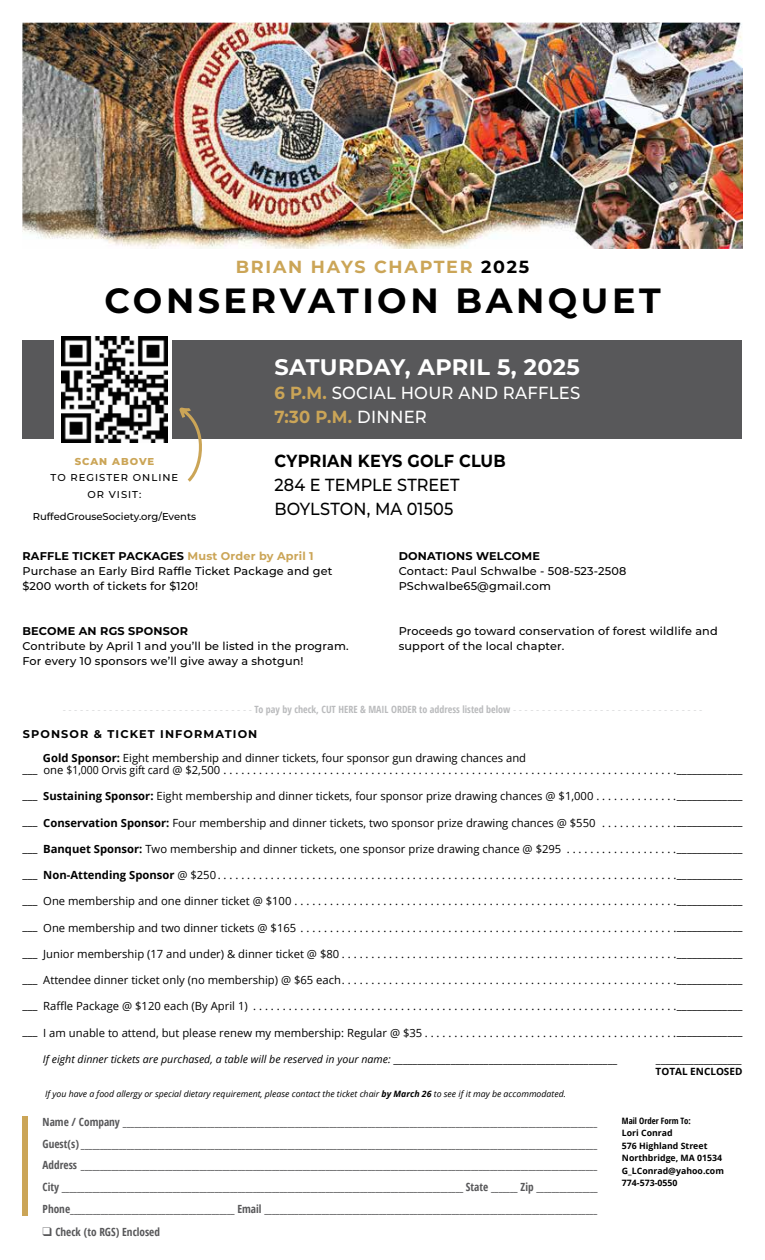
<style>
.page{position:relative;width:765px;height:1260px;background:#fff}
.page>*{position:absolute;margin:0;border:0;box-sizing:border-box;transform-origin:0 0}
.t1{font:700 35px "Montserrat";letter-spacing:.1em;color:#000}
.t2{font:700 22.5px "Montserrat";letter-spacing:.015em;color:#fff}
.t3{font:500 17.5px/23.8px "Montserrat";letter-spacing:.015em;color:#fff;scale:.94 1}
.t4{font:500 17.5px/23.8px "Montserrat";letter-spacing:.005em;color:#000;scale:.92 1}
.t5{font:700 17.5px "Montserrat";letter-spacing:.1em;color:#cba557}
.t6{font:700 17.5px "Montserrat";letter-spacing:.015em;color:#000;scale:.92 1}
.t7{font:11.25px/12.5px "Open Sans";color:#000}
.t8{font:700 11.25px/21.9px "Open Sans Condensed";color:#58585a;text-align:justify}
.t9{font:500 11.25px/15px "Montserrat";letter-spacing:.015em;color:#000}
.t10{font:700 11.25px "Montserrat";letter-spacing:.015em;color:#000}
.t11{font:700 11.25px "Montserrat";letter-spacing:.1em;color:#000}
.t12{font:italic 10.62px "Open Sans";color:#000}
.t13{font:10.62px "Open Sans";color:#000}
.t14{font:300 10px "Open Sans";color:#babbbd}
.t15{font:500 10px "Montserrat";color:#000}
.t16{font:500 10px/16.2px "Montserrat";letter-spacing:.1em;color:#000;text-align:center}
.t17{font:700 10px "Open Sans";color:#000}
.t18{font:800 10px "Montserrat";letter-spacing:.1em;color:#cba557}
.t19{font:italic 8.75px "Open Sans";color:#000}
.t20{font:700 8.75px/12.5px "Open Sans";color:#000}
.t21{font:700 8.75px "Open Sans Condensed";color:#000}
.s1{color:#000}
.s2{font-weight:700;color:#cba557}
.s3{font-weight:700}
.s4{font-family:"Open Sans Condensed";font-weight:700}
.s5{font-style:normal}
</style>
<div class="page">
<div style="left:22px;top:340px;width:720px;height:99px;background:#58585a"></div>
<div style="left:54px;top:331px;width:118px;height:117px;background:#fff"></div>
<img style="left:61px;top:337px;width:106px;height:105px">
<svg style="left:179px;top:407px;width:23px;height:75px"></svg>
<div style="left:22px;top:1116px;width:6px;height:99px;background:#cba557"></div>
<img style="left:22px;top:22px;width:721px;height:226px">
<h3 class="t5" style="left:236px;top:255px;width:295px">BRIAN HAYS CHAPTER <span class="s1">2025</span></h3>
<h1 class="t1" style="left:104px;top:276px;width:558px">CONSERVATION BANQUET</h1>
<p class="t18" style="left:75px;top:454px;width:81px">SCAN ABOVE</p>
<p class="t16" style="left:51px;top:469px;width:129px">TO REGISTER ONLINE<br>OR VISIT:</p>
<p class="t15" style="left:33px;top:509px;width:165px">RuffedGrouseSociety.org/Events</p>
<h2 class="t2" style="left:275px;top:351px;width:307px">SATURDAY, APRIL 5, 2025</h2>
<h3 class="t3" style="left:275px;top:380px;width:327px"><span class="s2">6 P.M.</span> SOCIAL HOUR AND RAFFLES<br><span class="s2">7:30 P.M.</span> DINNER</h3>
<h3 class="t6" style="left:275px;top:449px;width:253px">CYPRIAN KEYS GOLF CLUB</h3>
<h3 class="t4" style="left:275px;top:472px;width:203px">284 E TEMPLE STREET<br>BOYLSTON, MA 01505</h3>
<p class="t9" style="left:22px;top:548px;width:312px"><span class="s3">RAFFLE TICKET PACKAGES</span> <span class="s2">Must Order by April 1<br></span>Purchase an Early Bird Raffle Ticket Package and get $200 worth of tickets for $120!</p>
<p class="t10" style="left:22px;top:623px;width:167px">BECOME AN RGS SPONSOR</p>
<p class="t9" style="left:22px;top:638px;width:328px">Contribute by April 1 and you’ll be listed in the program.<br>For every 10 sponsors we’ll give away a shotgun!</p>
<p class="t10" style="left:399px;top:548px;width:143px">DONATIONS WELCOME</p>
<p class="t9" style="left:399px;top:563px;width:229px">Contact: Paul Schwalbe - 508-523-2508<br>PSchwalbe65@gmail.com</p>
<p class="t9" style="left:399px;top:623px;width:321px">Proceeds go toward conservation of forest wildlife and support of the local chapter.</p>
<p class="t14" style="left:63px;top:702px;width:641px">- - - - - - - - - - - - - - - - - - - - - - - - - - - - - - - - - <span class="s4">To pay by check, CUT HERE &amp; MAIL ORDER to address listed below</span> - - - - - - - - - - - - - - - - - - - - - - - - - - - - - - - - -</p>
<p class="t11" style="left:23px;top:725px;width:236px">SPONSOR &amp; TICKET INFORMATION</p>
<p class="t7" style="left:22px;top:751px;width:721px;text-indent:20px"><span class="s3">Gold Sponsor:</span> Eight membership and dinner tickets, four sponsor gun drawing chances and<br>___ one $1,000 Orvis gift card @ $2,500 . . . . . . . . . . . . . . . . . . . . . . . . . . . . . . . . . . . . . . . . . . . . . . . . . . . . . . . . . . . . . . . . . . . . . . . . . . . . _____________</p>
<p class="t7" style="left:22px;top:790px;width:721px">___ <span class="s3">Sustaining Sponsor:</span> Eight membership and dinner tickets, four sponsor prize drawing chances @ $1,000 . . . . . . . . . . . . . _____________</p>
<p class="t7" style="left:22px;top:816px;width:721px">___ <span class="s3">Conservation Sponsor:</span> Four membership and dinner tickets, two sponsor prize drawing chances @ $550 . . . . . . . . . . . . _____________</p>
<p class="t7" style="left:22px;top:842px;width:721px">___ <span class="s3">Banquet Sponsor:</span> Two membership and dinner tickets, one sponsor prize drawing chance @ $295 . . . . . . . . . . . . . . . . . . _____________</p>
<p class="t7" style="left:22px;top:869px;width:721px">___ <span class="s3">Non-Attending Sponsor</span> @ $250 . . . . . . . . . . . . . . . . . . . . . . . . . . . . . . . . . . . . . . . . . . . . . . . . . . . . . . . . . . . . . . . . . . . . . . . . . . . . . _____________</p>
<p class="t7" style="left:22px;top:895px;width:721px">___ One membership and one dinner ticket @ $100 . . . . . . . . . . . . . . . . . . . . . . . . . . . . . . . . . . . . . . . . . . . . . . . . . . . . . . . . . . . . . . . . _____________</p>
<p class="t7" style="left:22px;top:921px;width:721px">___ One membership and two dinner tickets @ $165 . . . . . . . . . . . . . . . . . . . . . . . . . . . . . . . . . . . . . . . . . . . . . . . . . . . . . . . . . . . . . . . _____________</p>
<p class="t7" style="left:22px;top:947px;width:721px">___ Junior membership (17 and under) &amp; dinner ticket @ $80 . . . . . . . . . . . . . . . . . . . . . . . . . . . . . . . . . . . . . . . . . . . . . . . . . . . . . . . . _____________</p>
<p class="t7" style="left:22px;top:974px;width:721px">___ Attendee dinner ticket only (no membership) @ $65 each . . . . . . . . . . . . . . . . . . . . . . . . . . . . . . . . . . . . . . . . . . . . . . . . . . . . . . . . _____________</p>
<p class="t7" style="left:22px;top:1000px;width:721px">___ Raffle Package @ $120 each (By April 1) . . . . . . . . . . . . . . . . . . . . . . . . . . . . . . . . . . . . . . . . . . . . . . . . . . . . . . . . . . . . . . . . . . . . . . . _____________</p>
<p class="t7" style="left:22px;top:1026px;width:721px">___ I am unable to attend, but please renew my membership: Regular @ $35 . . . . . . . . . . . . . . . . . . . . . . . . . . . . . . . . . . . . . . . . . . _____________</p>
<p class="t12" style="left:43px;top:1052px;width:576px">If eight dinner tickets are purchased, a table will be reserved in your name: <span class="s5">_______________________________________________</span></p>
<p class="t13" style="left:656px;top:1052px;width:87px">__________________</p>
<p class="t17" style="left:656px;top:1065px;width:88px">TOTAL ENCLOSED</p>
<p class="t19" style="left:45px;top:1088px;width:522px">If you have a food allergy or special dietary requirement, please contact the ticket chair <span class="s3">by March 26</span> to see if it may be accommodated.</p>
<p class="t8" style="left:43px;top:1110px;width:557px">Name / Company ____________________________________________________________________________________________________________________________ Guest(s) _______________________________________________________________________________________________________________________________________ Address _______________________________________________________________________________________________________________________________________ City _________________________________________________________________________________________________________ State _______ Zip ________________ Phone___________________________________________ Email _______________________________________________________________________________________</p>
<p class="t8" style="left:43px;top:1220px;width:119px">❑ Check (to RGS) Enclosed</p>
<p class="t21" style="left:622px;top:1115px;width:70px">Mail Order Form To:</p>
<p class="t20" style="left:622px;top:1127px;width:104px">Lori Conrad<br>576 Highland Street<br>Northbridge, MA 01534<br>G_LConrad@yahoo.com<br>774-573-0550</p>
</div>
